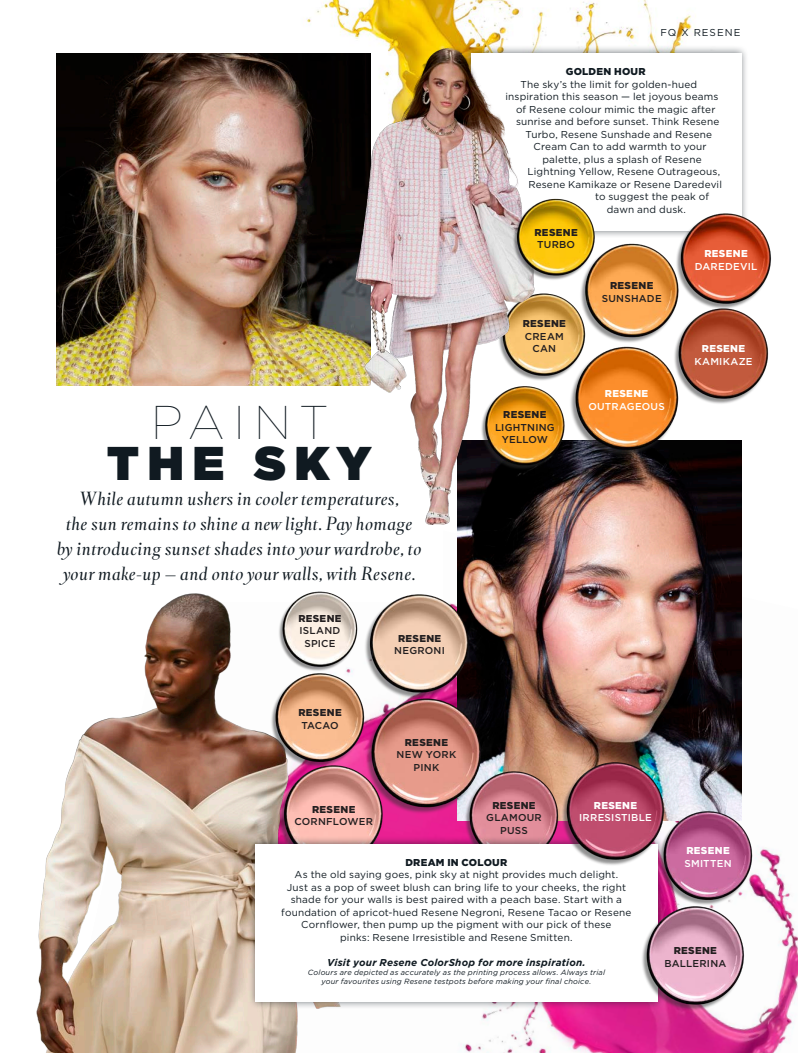
<style>
.page{position:relative;width:798px;height:1053px;background:#fff}
.page>*{position:absolute;margin:0;border:0;box-sizing:border-box;transform-origin:0 0}
.t1{font:900 47.25px/41.2px "Gotham";letter-spacing:.19em;color:#101a21;text-align:center}
.SELL_LARGE__PLANTIN{font:italic 16.25px/25px "Romain Headline";letter-spacing:.03em;color:#101a21;text-align:center;scale:.94 1}
.CAPTION__GILROY{font:10px/12.5px "Gotham";letter-spacing:.015em;color:#101a21;text-align:center}
.CAPTION__GILROY-2{font:500 10px/12.5px "Gotham";letter-spacing:.02em;color:#231f20;text-align:center}
.CAPTION__GILROY-3{font:900 10px "Gotham";letter-spacing:.035em;color:#231f20}
.CAPTION__GILROY-4{font:500 10px "Gotham";letter-spacing:.025em;color:#fff}
.CAPTION__GILROY-5{font:italic 700 10px "Gotham";letter-spacing:.02em;color:#101a21}
.CAPTION__GILROY-6{font:900 10px "Gotham";letter-spacing:.035em;color:#fff}
.CAPTION__GILROY-7{font:900 10px "Gotham";letter-spacing:.025em;color:#101a21}
.Paragraph_Style_1{font:10px "Gotham";letter-spacing:.1em;color:#101a21}
.CAPTION__GILROY-8{font:italic 7.5px/9px "Gotham";letter-spacing:.02em;color:#101a21;text-align:center}
.s1{font-weight:100}
</style>
<div class="page">
<img style="left:396px;top:475px;width:401px;height:577px">
<img style="left:305px;top:0;width:399px;height:46px">
<img style="left:457px;top:440px;width:284px;height:361px">
<img style="left:57px;top:53px;width:298px;height:333px">
<div style="left:36px;top:386px;width:406px;height:215px;background:#fff"></div>
<div style="left:463px;top:46px;width:285px;height:192px;background:#101a21;opacity:.55"></div>
<div style="left:471px;top:53px;width:270px;height:177px;background:#fff"></div>
<img style="left:36px;top:593px;width:262px;height:459px">
<img style="left:537px;top:293px;width:35px;height:84px">
<img style="left:271px;top:773px;width:125px;height:63px">
<img style="left:457px;top:762px;width:96px;height:74px">
<img style="left:272px;top:591px;width:85px;height:72px">
<img style="left:355px;top:35px;width:182px;height:489px">
<div style="left:248px;top:836px;width:416px;height:173px;background:#101a21;opacity:.55"></div>
<div style="left:255px;top:843px;width:402px;height:158px;background:#fff"></div>
<img style="left:506px;top:190px;width:99px;height:96px">
<img style="left:572px;top:234px;width:96px;height:101px">
<img style="left:474px;top:377px;width:101px;height:98px">
<img style="left:560px;top:335px;width:132px;height:128px">
<img style="left:665px;top:299px;width:104px;height:111px">
<img style="left:668px;top:203px;width:103px;height:112px">
<img style="left:357px;top:583px;width:125px;height:103px">
<img style="left:263px;top:663px;width:114px;height:110px">
<img style="left:357px;top:686px;width:139px;height:135px">
<img style="left:553px;top:751px;width:124px;height:114px">
<img style="left:651px;top:801px;width:113px;height:110px">
<img style="left:632px;top:895px;width:125px;height:121px">
<p class="Paragraph_Style_1" style="left:660px;top:26px;width:81px">FQ X RESENE</p>
<p class="CAPTION__GILROY-7" style="left:565px;top:65px;width:81px">GOLDEN HOUR</p>
<p class="CAPTION__GILROY" style="left:520px;top:78px;width:178px">The sky’s the limit for golden-hued</p>
<p class="CAPTION__GILROY" style="left:505px;top:90px;width:214px">inspiration this season — let joyous beams</p>
<p class="CAPTION__GILROY" style="left:516px;top:103px;width:201px">of Resene colour mimic the magic after</p>
<p class="CAPTION__GILROY" style="left:516px;top:115px;width:205px">sunrise and before sunset. Think Resene</p>
<p class="CAPTION__GILROY" style="left:525px;top:128px;width:188px">Turbo, Resene Sunshade and Resene</p>
<p class="CAPTION__GILROY" style="left:533px;top:140px;width:174px">Cream Can to add warmth to your</p>
<p class="CAPTION__GILROY" style="left:542px;top:153px;width:161px">palette, plus a splash of Resene</p>
<p class="CAPTION__GILROY" style="left:527px;top:165px;width:194px">Lightning Yellow, Resene Outrageous,</p>
<p class="CAPTION__GILROY" style="left:528px;top:178px;width:195px">Resene Kamikaze or Resene Daredevil</p>
<p class="CAPTION__GILROY" style="left:595px;top:190px;width:115px">to suggest the peak of</p>
<p class="CAPTION__GILROY" style="left:606px;top:203px;width:81px">dawn and dusk.</p>
<p class="t1" style="left:107px;top:400px;width:266px"><span class="s1">PAINT<br></span>THE SKY</p>
<p class="SELL_LARGE__PLANTIN" style="left:57px;top:486px;width:389px">While autumn ushers in cooler temperatures,<br>the sun remains to shine a new light. Pay homage by introducing sunset shades into your wardrobe, to your make-up — and onto your walls, with Resene.</p>
<p class="CAPTION__GILROY-3" style="left:298px;top:611px;width:45px">RESENE</p>
<p class="CAPTION__GILROY-2" style="left:299px;top:624px;width:42px">ISLAND<br>SPICE</p>
<p class="CAPTION__GILROY-3" style="left:398px;top:631px;width:45px">RESENE</p>
<p class="CAPTION__GILROY-2" style="left:394px;top:644px;width:52px">NEGRONI</p>
<p class="CAPTION__GILROY-3" style="left:298px;top:705px;width:45px">RESENE</p>
<p class="CAPTION__GILROY-2" style="left:301px;top:718px;width:39px">TACAO</p>
<p class="CAPTION__GILROY-3" style="left:404px;top:735px;width:45px">RESENE</p>
<p class="CAPTION__GILROY-2" style="left:396px;top:748px;width:61px">NEW YORK<br>PINK</p>
<p class="CAPTION__GILROY-3" style="left:534px;top:225px;width:45px">RESENE</p>
<p class="CAPTION__GILROY-2" style="left:537px;top:238px;width:39px">TURBO</p>
<p class="CAPTION__GILROY-3" style="left:522px;top:317px;width:45px">RESENE</p>
<p class="CAPTION__GILROY-2" style="left:524px;top:330px;width:40px">CREAM<br>CAN</p>
<p class="CAPTION__GILROY-3" style="left:610px;top:279px;width:45px">RESENE</p>
<p class="CAPTION__GILROY-2" style="left:601px;top:292px;width:61px">SUNSHADE</p>
<p class="CAPTION__GILROY-3" style="left:503px;top:407px;width:45px">RESENE</p>
<p class="CAPTION__GILROY-2" style="left:495px;top:420px;width:61px">LIGHTNING<br>YELLOW</p>
<p class="CAPTION__GILROY-6" style="left:604px;top:386px;width:45px">RESENE</p>
<p class="CAPTION__GILROY-4" style="left:588px;top:399px;width:78px">OUTRAGEOUS</p>
<p class="CAPTION__GILROY-6" style="left:704px;top:247px;width:45px">RESENE</p>
<p class="CAPTION__GILROY-4" style="left:694px;top:260px;width:64px">DAREDEVIL</p>
<p class="CAPTION__GILROY-6" style="left:701px;top:342px;width:45px">RESENE</p>
<p class="CAPTION__GILROY-4" style="left:694px;top:355px;width:60px">KAMIKAZE</p>
<p class="CAPTION__GILROY-6" style="left:593px;top:798px;width:45px">RESENE</p>
<p class="CAPTION__GILROY-4" style="left:579px;top:811px;width:74px">IRRESISTIBLE</p>
<p class="CAPTION__GILROY-3" style="left:492px;top:798px;width:45px">RESENE</p>
<p class="CAPTION__GILROY-2" style="left:486px;top:811px;width:57px">GLAMOUR<br>PUSS</p>
<p class="CAPTION__GILROY-7" style="left:405px;top:855px;width:103px">DREAM IN COLOUR</p>
<p class="CAPTION__GILROY" style="left:281px;top:868px;width:351px">As the old saying goes, pink sky at night provides much delight.<br>Just as a pop of sweet blush can bring life to your cheeks, the right shade for your walls is best paired with a peach base. Start with a foundation of apricot-hued Resene Negroni, Resene Tacao or Resene Cornflower, then pump up the pigment with our pick of these<br>pinks: Resene Irresistible and Resene Smitten.</p>
<p class="CAPTION__GILROY-5" style="left:327px;top:955px;width:260px">Visit your Resene ColorShop for more inspiration.</p>
<p class="CAPTION__GILROY-8" style="left:308px;top:967px;width:298px">Colours are depicted as accurately as the printing process allows. Always trial your favourites using Resene testpots before making your final choice.</p>
<p class="CAPTION__GILROY-3" style="left:312px;top:802px;width:45px">RESENE</p>
<p class="CAPTION__GILROY-2" style="left:294px;top:815px;width:80px">CORNFLOWER</p>
<p class="CAPTION__GILROY-6" style="left:686px;top:843px;width:45px">RESENE</p>
<p class="CAPTION__GILROY-4" style="left:684px;top:856px;width:49px">SMITTEN</p>
<p class="CAPTION__GILROY-3" style="left:673px;top:943px;width:45px">RESENE</p>
<p class="CAPTION__GILROY-2" style="left:664px;top:956px;width:63px">BALLERINA</p>
</div>
